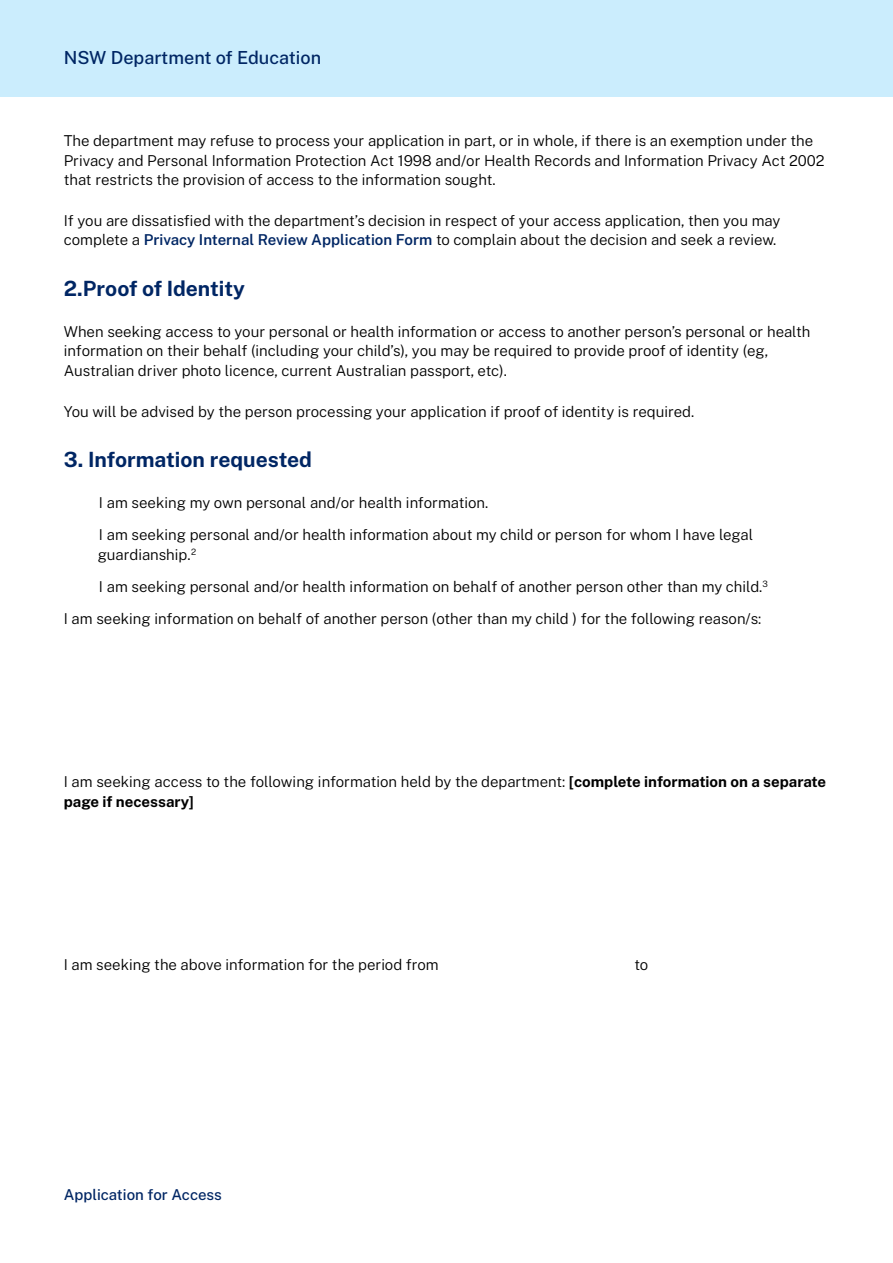
<style>
.page{position:relative;width:893px;height:1263px;background:#fff}
.page>*{position:absolute;margin:0;border:0;box-sizing:border-box;transform-origin:0 0}
.Heading_3{font:700 21px "Public Sans";color:#002664}
.t1{font:500 18px "Public Sans";color:#002664}
.Body{font:300 15px/19.5px "Public Sans";color:#000}
.Body_-_2_Indent{font:300 15px/19.5px "Public Sans";color:#000}
.t2{font:500 15px "Public Sans";color:#002664}
.s1{font-weight:600;color:#002664}
.s2{font-weight:700}
</style>
<div class="page">
<div style="left:0;top:0;width:893px;height:96px;background:#cbedfd"></div>
<p class="t1" style="left:64px;top:45px;width:259px">NSW Department of Education</p>
<p class="Body" style="left:64px;top:130px;width:762px">The department may refuse to process your application in part, or in whole, if there is an exemption under the<br>Privacy and Personal Information Protection Act 1998 and/or Health Records and Information Privacy Act 2002 that restricts the provision of access to the information sought.</p>
<p class="Body" style="left:64px;top:210px;width:718px">If you are dissatisfied with the department’s decision in respect of your access application, then you may complete a <span class="s1">Privacy Internal Review Application Form</span> to complain about the decision and seek a review.</p>
<h3 class="Heading_3" style="left:64px;top:275px;width:183px">2.Proof of Identity</h3>
<p class="Body" style="left:64px;top:321px;width:748px">When seeking access to your personal or health information or access to another person’s personal or health information on their behalf (including your child’s), you may be required to provide proof of identity (eg,<br>Australian driver photo licence, current Australian passport, etc).</p>
<p class="Body" style="left:64px;top:401px;width:632px">You will be advised by the person processing your application if proof of identity is required.</p>
<h3 class="Heading_3" style="left:64px;top:446px;width:250px">3. Information requested</h3>
<p class="Body_-_2_Indent" style="left:99px;top:492px;width:391px">I am seeking my own personal and/or health information.</p>
<p class="Body_-_2_Indent" style="left:98px;top:525px;width:657px">I am seeking personal and/or health information about my child or person for whom I have legal guardianship.<sup>2</sup></p>
<p class="Body_-_2_Indent" style="left:99px;top:576px;width:670px">I am seeking personal and/or health information on behalf of another person other than my child.<sup>3</sup></p>
<p class="Body" style="left:64px;top:609px;width:699px">I am seeking information on behalf of another person (other than my child ) for the following reason/s:</p>
<p class="Body" style="left:64px;top:772px;width:764px">I am seeking access to the following information held by the department: <span class="s2">[complete information on a separate page if necessary]</span></p>
<p class="Body" style="left:64px;top:954px;width:376px">I am seeking the above information for the period from</p>
<p class="Body" style="left:634px;top:954px;width:15px">to</p>
<p class="t2" style="left:64px;top:1184px;width:160px">Application for Access</p>
</div>
